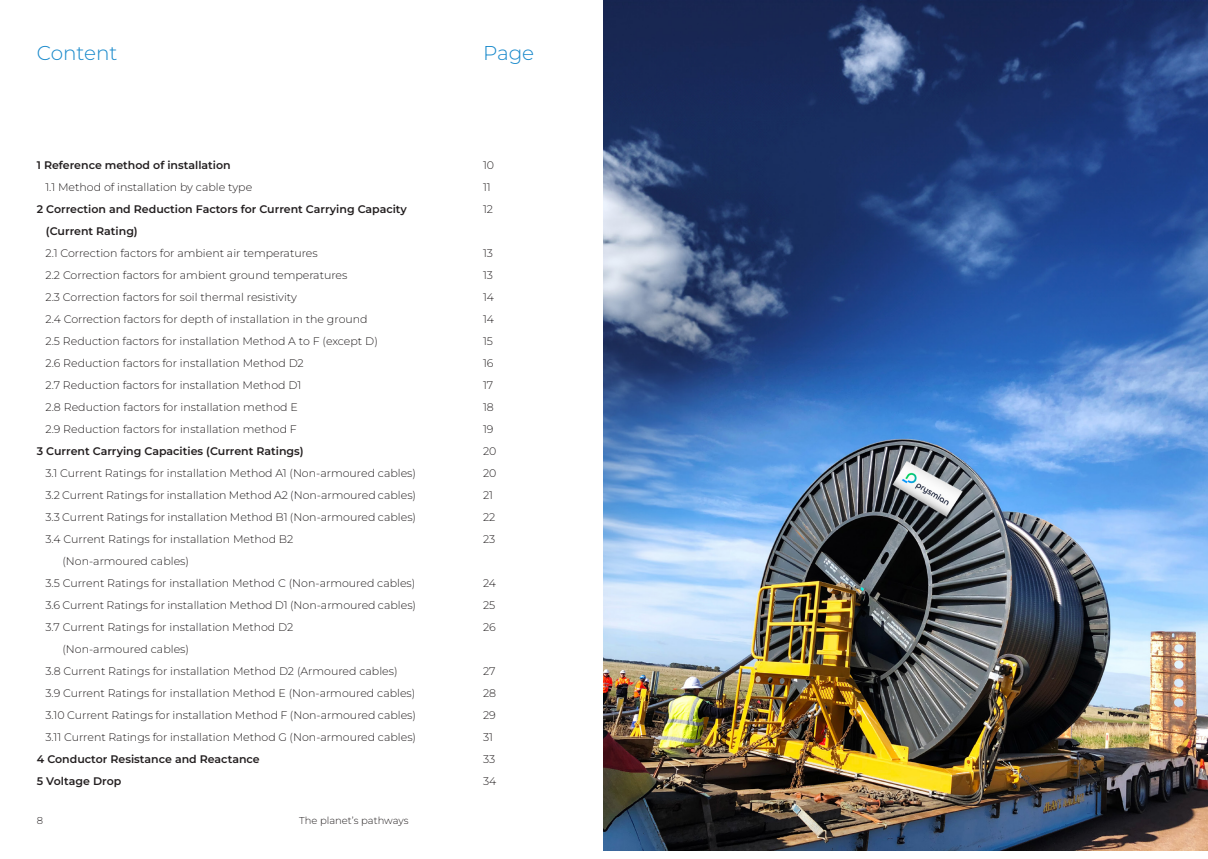
<style>
.page{position:relative;width:1208px;height:859px;background:#fff}
.page>*{position:absolute;margin:0;border:0;box-sizing:border-box;transform-origin:0 0}
.SUBHEAD_1{font:300 20px "Montserrat";color:#1889cb}
.BODY_-_NARATION{font:300 11px "Montserrat";color:#231f20}
.BODY_-_NARATION-2{font:600 11px "Montserrat";color:#231f20}
.t1{font:300 10px "Montserrat";color:#231f20}
</style>
<div class="page">
<img style="left:604px;top:0;width:604px;height:850px">
<p class="SUBHEAD_1" style="left:37px;top:39px;width:82px">Content</p>
<p class="SUBHEAD_1" style="left:483px;top:39px;width:53px">Page</p>
<p class="BODY_-_NARATION-2" style="left:37px;top:157px;width:195px">1 Reference method of installation</p>
<p class="BODY_-_NARATION" style="left:45px;top:179px;width:208px">1.1 Method of installation by cable type</p>
<p class="BODY_-_NARATION-2" style="left:37px;top:201px;width:371px">2 Correction and Reduction Factors for Current Carrying Capacity</p>
<p class="BODY_-_NARATION-2" style="left:46px;top:223px;width:93px">(Current Rating)</p>
<p class="BODY_-_NARATION" style="left:45px;top:245px;width:274px">2.1 Correction factors for ambient air temperatures</p>
<p class="BODY_-_NARATION" style="left:45px;top:267px;width:303px">2.2 Correction factors for ambient ground temperatures</p>
<p class="BODY_-_NARATION" style="left:45px;top:289px;width:253px">2.3 Correction factors for soil thermal resistivity</p>
<p class="BODY_-_NARATION" style="left:45px;top:311px;width:324px">2.4 Correction factors for depth of installation in the ground</p>
<p class="BODY_-_NARATION" style="left:45px;top:333px;width:334px">2.5 Reduction factors for installation Method A to F (except D)</p>
<p class="BODY_-_NARATION" style="left:45px;top:355px;width:260px">2.6 Reduction factors for installation Method D2</p>
<p class="BODY_-_NARATION" style="left:45px;top:377px;width:257px">2.7 Reduction factors for installation Method D1</p>
<p class="BODY_-_NARATION" style="left:45px;top:399px;width:254px">2.8 Reduction factors for installation method E</p>
<p class="BODY_-_NARATION" style="left:45px;top:421px;width:253px">2.9 Reduction factors for installation method F</p>
<p class="BODY_-_NARATION-2" style="left:37px;top:443px;width:268px">3 Current Carrying Capacities (Current Ratings)</p>
<p class="BODY_-_NARATION" style="left:45px;top:465px;width:372px">3.1 Current Ratings for installation Method A1 (Non-armoured cables)</p>
<p class="BODY_-_NARATION" style="left:45px;top:487px;width:372px">3.2 Current Ratings for installation Method A2 (Non-armoured cables)</p>
<p class="BODY_-_NARATION" style="left:45px;top:509px;width:372px">3.3 Current Ratings for installation Method B1 (Non-armoured cables)</p>
<p class="BODY_-_NARATION" style="left:45px;top:531px;width:249px">3.4 Current Ratings for installation Method B2</p>
<p class="BODY_-_NARATION" style="left:62px;top:553px;width:128px">(Non-armoured cables)</p>
<p class="BODY_-_NARATION" style="left:45px;top:575px;width:371px">3.5 Current Ratings for installation Method C (Non-armoured cables)</p>
<p class="BODY_-_NARATION" style="left:45px;top:597px;width:372px">3.6 Current Ratings for installation Method D1 (Non-armoured cables)</p>
<p class="BODY_-_NARATION" style="left:45px;top:619px;width:249px">3.7 Current Ratings for installation Method D2</p>
<p class="BODY_-_NARATION" style="left:62px;top:641px;width:128px">(Non-armoured cables)</p>
<p class="BODY_-_NARATION" style="left:45px;top:663px;width:354px">3.8 Current Ratings for installation Method D2 (Armoured cables)</p>
<p class="BODY_-_NARATION" style="left:45px;top:685px;width:371px">3.9 Current Ratings for installation Method E (Non-armoured cables)</p>
<p class="BODY_-_NARATION" style="left:45px;top:707px;width:372px">3.10 Current Ratings for installation Method F (Non-armoured cables)</p>
<p class="BODY_-_NARATION" style="left:45px;top:729px;width:372px">3.11 Current Ratings for installation Method G (Non-armoured cables)</p>
<p class="BODY_-_NARATION-2" style="left:37px;top:751px;width:224px">4 Conductor Resistance and Reactance</p>
<p class="BODY_-_NARATION-2" style="left:37px;top:773px;width:86px">5 Voltage Drop</p>
<p class="t1" style="left:37px;top:814px;width:8px">8</p>
<p class="t1" style="left:299px;top:814px;width:111px">The planet’s pathways</p>
<p class="BODY_-_NARATION" style="left:483px;top:157px;width:13px">10</p>
<p class="BODY_-_NARATION" style="left:483px;top:179px;width:9px">11</p>
<p class="BODY_-_NARATION" style="left:483px;top:201px;width:12px">12</p>
<p class="BODY_-_NARATION" style="left:483px;top:245px;width:12px">13</p>
<p class="BODY_-_NARATION" style="left:483px;top:267px;width:12px">13</p>
<p class="BODY_-_NARATION" style="left:483px;top:289px;width:13px">14</p>
<p class="BODY_-_NARATION" style="left:483px;top:311px;width:13px">14</p>
<p class="BODY_-_NARATION" style="left:483px;top:333px;width:12px">15</p>
<p class="BODY_-_NARATION" style="left:483px;top:355px;width:12px">16</p>
<p class="BODY_-_NARATION" style="left:483px;top:377px;width:12px">17</p>
<p class="BODY_-_NARATION" style="left:483px;top:399px;width:12px">18</p>
<p class="BODY_-_NARATION" style="left:483px;top:421px;width:12px">19</p>
<p class="BODY_-_NARATION" style="left:483px;top:443px;width:15px">20</p>
<p class="BODY_-_NARATION" style="left:483px;top:465px;width:15px">20</p>
<p class="BODY_-_NARATION" style="left:483px;top:487px;width:12px">21</p>
<p class="BODY_-_NARATION" style="left:483px;top:509px;width:14px">22</p>
<p class="BODY_-_NARATION" style="left:483px;top:531px;width:14px">23</p>
<p class="BODY_-_NARATION" style="left:483px;top:575px;width:15px">24</p>
<p class="BODY_-_NARATION" style="left:483px;top:597px;width:14px">25</p>
<p class="BODY_-_NARATION" style="left:483px;top:619px;width:14px">26</p>
<p class="BODY_-_NARATION" style="left:483px;top:663px;width:14px">27</p>
<p class="BODY_-_NARATION" style="left:483px;top:685px;width:15px">28</p>
<p class="BODY_-_NARATION" style="left:483px;top:707px;width:14px">29</p>
<p class="BODY_-_NARATION" style="left:483px;top:729px;width:12px">31</p>
<p class="BODY_-_NARATION" style="left:483px;top:751px;width:14px">33</p>
<p class="BODY_-_NARATION" style="left:483px;top:773px;width:15px">34</p>
</div>
